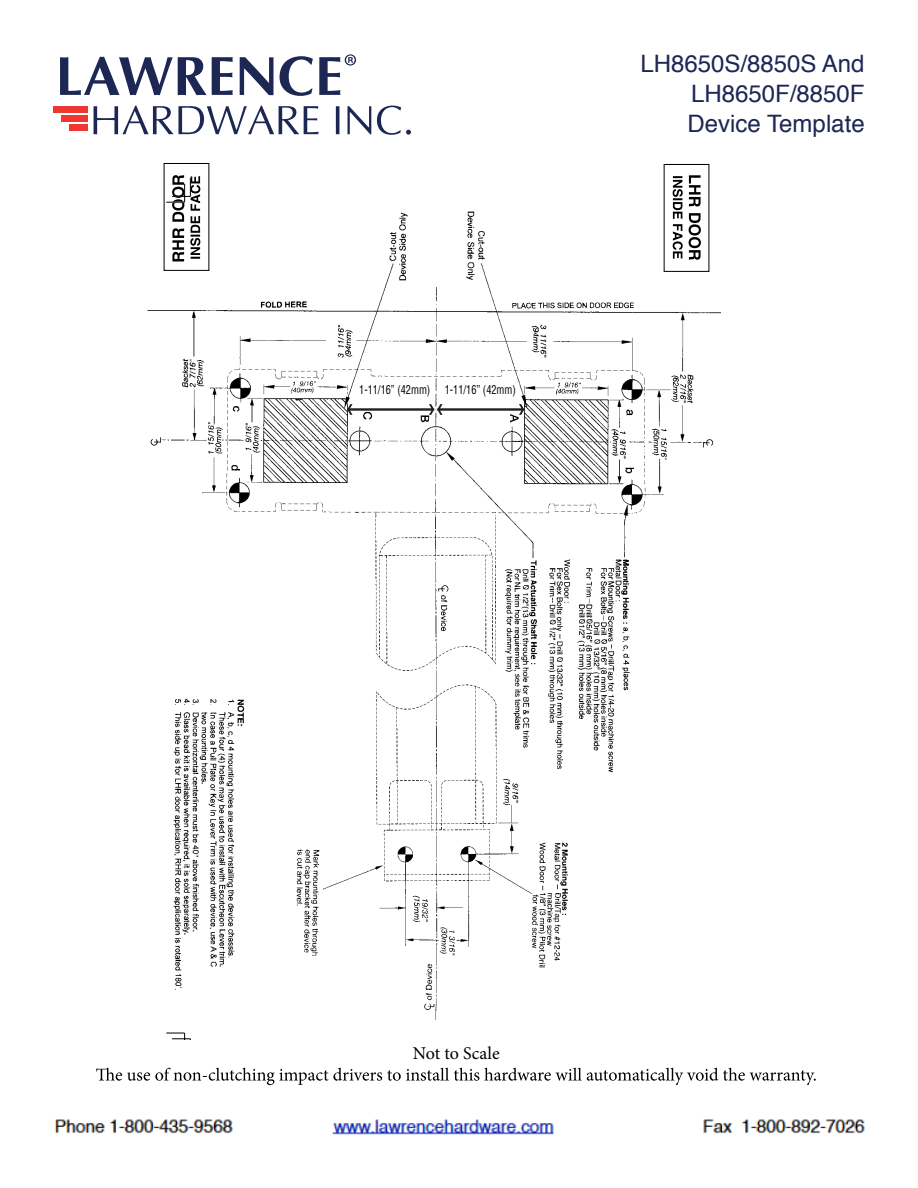
<style>
.page{position:relative;width:918px;height:1188px;background:#fff}
.page>*{position:absolute;margin:0;border:0;box-sizing:border-box;transform-origin:0 0}
.t1{font:24px/30px "Helvetica";color:#1d2754;text-align:justify}
.t2{font:18px "Minion Pro";color:#000}
.t3{font:condensed 12px "Helvetica";color:#000;scale:.85 1}
</style>
<div class="page">
<svg style="left:60px;top:57px;width:173px;height:38px"></svg>
<svg style="left:240px;top:57px;width:33px;height:38px"></svg>
<svg style="left:280px;top:56px;width:33px;height:40px"></svg>
<svg style="left:94px;top:106px;width:224px;height:28px"></svg>
<svg style="left:336px;top:106px;width:3px;height:28px"></svg>
<svg style="left:347px;top:106px;width:24px;height:28px"></svg>
<svg style="left:377px;top:106px;width:34px;height:29px"></svg>
<div style="left:54px;top:106px;width:34px;height:6px;background:#ef372f"></div>
<div style="left:61px;top:115px;width:27px;height:7px;background:#ef372f"></div>
<div style="left:69px;top:125px;width:19px;height:6px;background:#ef372f"></div>
<svg style="left:319px;top:54px;width:37px;height:41px"></svg>
<img style="left:54px;top:1119px;width:812px;height:16px">
<svg style="left:96px;top:1068px;width:720px;height:17px"></svg>
<img style="left:147px;top:163px;width:574px;height:856px">
<div style="left:664px;top:164px;width:45px;height:107px;background:#fff"></div>
<div style="left:664px;top:164px;width:45px;height:108px;border:1px solid #000"></div>
<svg style="left:689px;top:175px;width:12px;height:32px"></svg>
<svg style="left:689px;top:213px;width:12px;height:47px"></svg>
<svg style="left:673px;top:176px;width:10px;height:83px"></svg>
<div style="left:164px;top:163px;width:45px;height:107px;background:#fff"></div>
<div style="left:164px;top:163px;width:45px;height:108px;border:1px solid #000"></div>
<svg style="left:166px;top:175px;width:34px;height:86px"></svg>
<svg style="left:166px;top:1033px;width:25px;height:7px"></svg>
<div style="left:636px;top:668px;width:113px;height:361px;background:#fff"></div>
<svg style="left:347px;top:404px;width:177px;height:11px"></svg>
<p class="t3" style="left:359px;top:382px;width:186px">1-11/16” (42mm) 1-11/16” (42mm)</p>
<p class="t1" style="left:688px;top:49px;width:179px;text-indent:-47px">LH8650S/8850S And LH8650F/8850F Device Template</p>
<p class="t2" style="left:413px;top:1041px;width:88px">Not to Scale</p>
</div>
